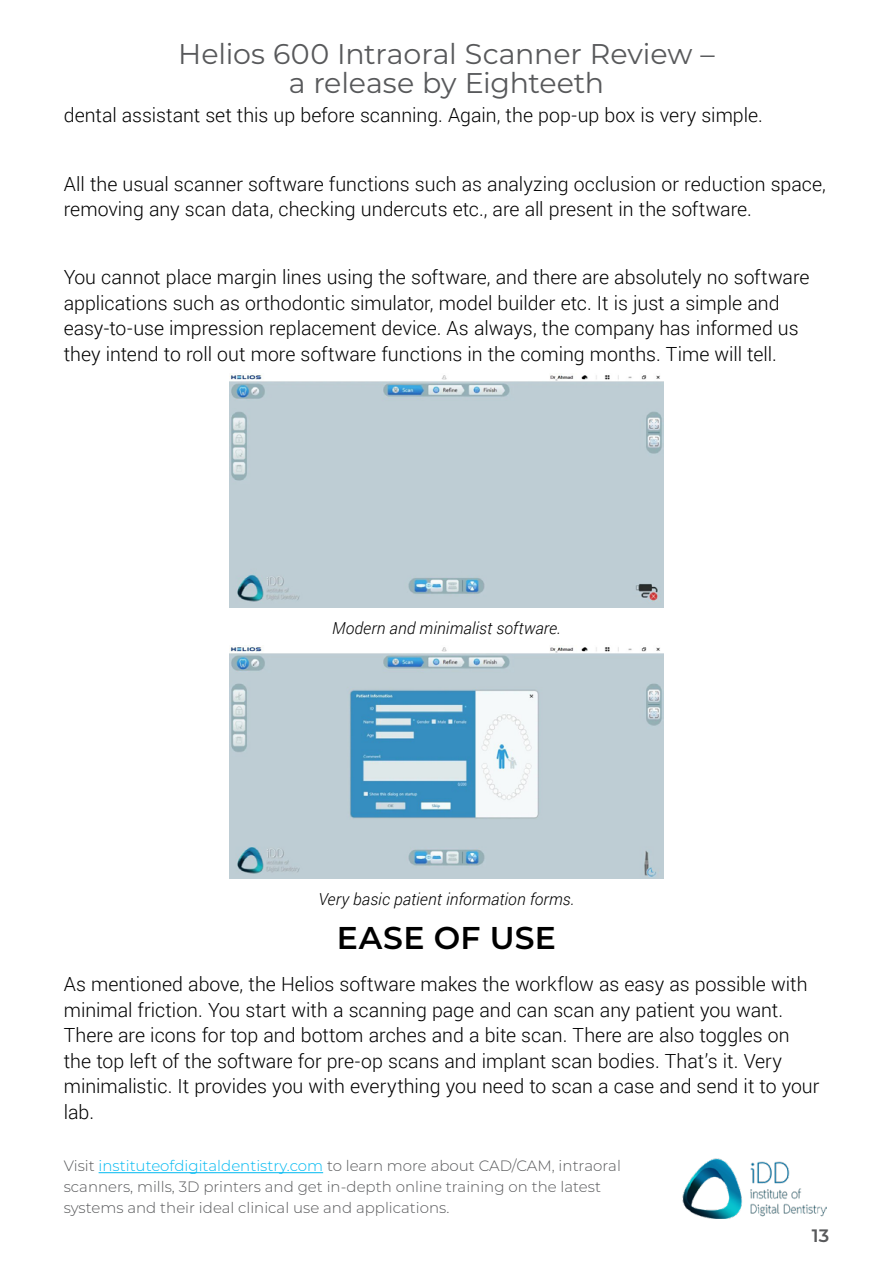
<style>
.page{position:relative;width:893px;height:1263px;background:#fff}
.page>*{position:absolute;margin:0;border:0;box-sizing:border-box;transform-origin:0 0}
.t1{font:600 31.5px "Montserrat";letter-spacing:.01em;color:#000}
.t2{font:28.5px/28.5px "Montserrat";letter-spacing:-.005em;color:#58595b;text-align:center}
.t3{font:300 19.5px/25.5px "Roboto";color:#000}
.t4{font:600 18px "Montserrat";color:#58595b}
.t5{font:italic 300 16.5px "Roboto";letter-spacing:.005em;color:#000}
.t6{font:300 15px/21px "Montserrat";color:#58595b}
.s1{color:#00b9f1}
</style>
<div class="page">
<hr style="left:99px;top:1172px;width:224px;height:1px;background:#00b9f1">
<img style="left:683px;top:1159px;width:144px;height:59px">
<img style="left:230px;top:374px;width:433px;height:233px">
<img style="left:230px;top:645px;width:433px;height:233px">
<h2 class="t2" style="left:178px;top:39px;width:538px">Helios 600 Intraoral Scanner Review – a release by Eighteeth</h2>
<p class="t3" style="left:64px;top:102px;width:700px">dental assistant set this up before scanning. Again, the pop-up box is very simple.</p>
<p class="t3" style="left:64px;top:170px;width:763px">All the usual scanner software functions such as analyzing occlusion or reduction space, removing any scan data, checking undercuts etc., are all present in the software.</p>
<p class="t3" style="left:64px;top:264px;width:747px">You cannot place margin lines using the software, and there are absolutely no software applications such as orthodontic simulator, model builder etc. It is just a simple and easy-to-use impression replacement device. As always, the company has informed us they intend to roll out more software functions in the coming months. Time will tell.</p>
<p class="t5" style="left:332px;top:616px;width:230px">Modern and minimalist software.</p>
<p class="t5" style="left:318px;top:888px;width:258px">Very basic patient information forms.</p>
<h1 class="t1" style="left:337px;top:915px;width:221px">EASE OF USE</h1>
<p class="t3" style="left:64px;top:971px;width:757px">As mentioned above, the Helios software makes the workflow as easy as possible with minimal friction. You start with a scanning page and can scan any patient you want.<br>There are icons for top and bottom arches and a bite scan. There are also toggles on the top left of the software for pre-op scans and implant scan bodies. That’s it. Very minimalistic. It provides you with everything you need to scan a case and send it to your lab.</p>
<p class="t6" style="left:64px;top:1155px;width:559px">Visit <span class="s1">instituteofdigitaldentistry.com</span> to learn more about CAD/CAM, intraoral scanners, mills, 3D printers and get in-depth online training on the latest systems and their ideal clinical use and applications.</p>
<p class="t4" style="left:812px;top:1223px;width:19px">13</p>
</div>
